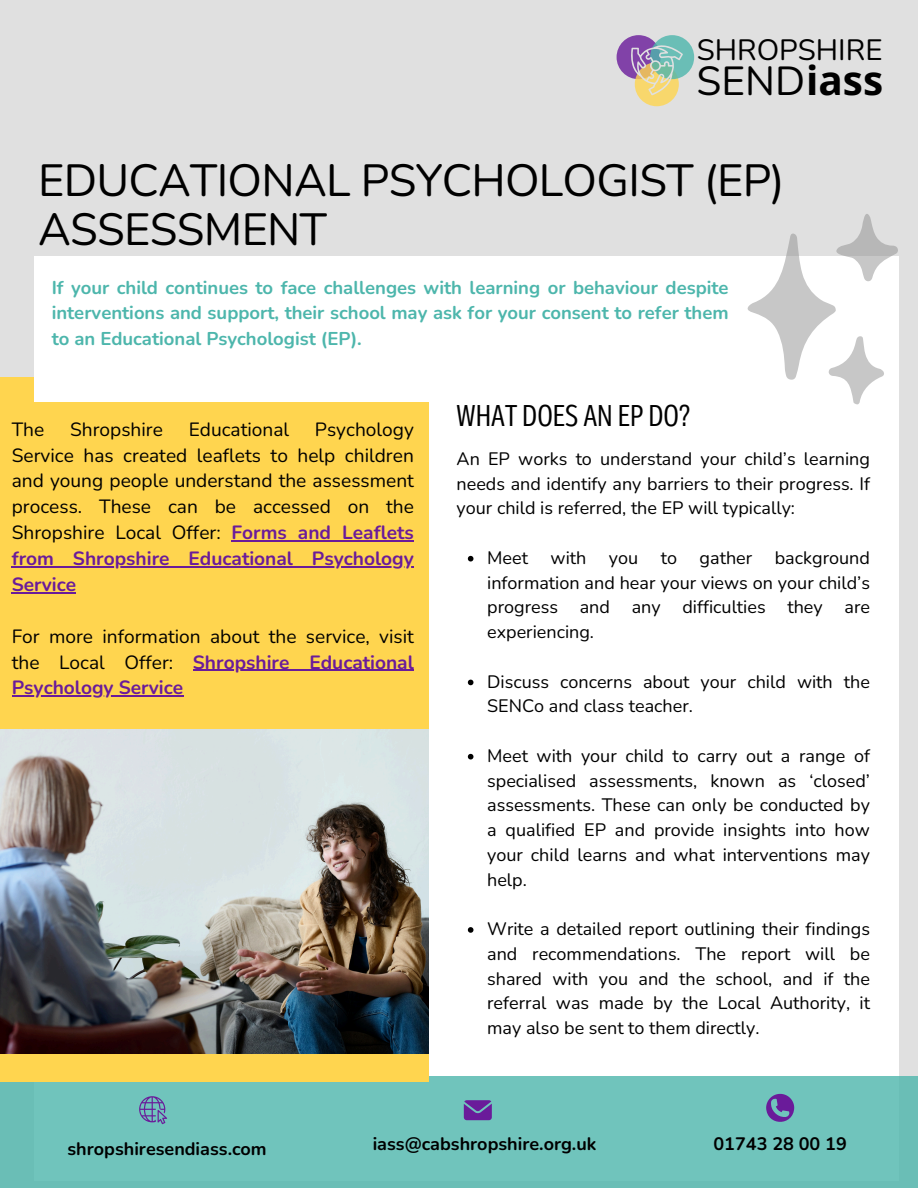
<style>
.page{position:relative;width:918px;height:1188px;background:#e0e0e0}
.page>*{position:absolute;margin:0;border:0;box-sizing:border-box;transform-origin:0 0}
.t1{font:45px/49.5px "Nunito";letter-spacing:-.015em;color:#000}
.t2{font:40.5px "Nunito";color:#000}
.t3{font:30px "Body Text Slim";color:#000}
.t4{font:29.4px "Nunito";color:#000}
.t5{font:19.2px/25.8px "Nunito";color:#000;text-align:justify}
.t6{font:700 19.2px "Nunito";color:#6a1b9a}
.t7{font:700 18.45px/25.8px "Nunito";color:#4db6ac;text-align:justify}
.t8{font:18px/24.8px "Nunito";color:#000;text-align:justify}
.t9{font:700 18px "Nunito";color:#000}
.s1{font-family:"Open Sans";font-weight:700}
.s2{font-weight:700;color:#6a1b9a}
</style>
<div class="page">
<div style="left:34px;top:256px;width:865px;height:925px;background:#fff"></div>
<div style="left:617px;top:35px;width:44px;height:44px;background:#8142a8;border-radius:50%"></div>
<div style="left:635px;top:62px;width:44px;height:44px;background:#f8d76c;border-radius:50%"></div>
<div style="left:650px;top:35px;width:44px;height:44px;background:#6abeb6;border-radius:50%"></div>
<svg style="left:631px;top:45px;width:52px;height:50px"></svg>
<div style="left:0;top:1077px;width:918px;height:111px;background:#70c4bc"></div>
<svg style="left:464px;top:1100px;width:28px;height:20px"></svg>
<svg style="left:766px;top:1094px;width:28px;height:28px"></svg>
<svg style="left:139px;top:1096px;width:28px;height:28px"></svg>
<div style="left:0;top:378px;width:429px;height:704px;background:#ffd54f"></div>
<div style="left:34px;top:259px;width:507px;height:143px;background:#fff"></div>
<hr style="left:232px;top:540px;width:182px;height:1px;background:#6a1b9a">
<hr style="left:12px;top:566px;width:322px;height:1px;background:#6a1b9a">
<hr style="left:334px;top:566px;width:41px;height:1px;background:#6a1b9a">
<hr style="left:375px;top:566px;width:39px;height:1px;background:#6a1b9a">
<hr style="left:12px;top:592px;width:64px;height:1px;background:#6a1b9a">
<hr style="left:193px;top:670px;width:221px;height:1px;background:#6a1b9a">
<hr style="left:12px;top:696px;width:171px;height:1px;background:#6a1b9a">
<svg style="left:468px;top:556px;width:5px;height:6px"></svg>
<svg style="left:468px;top:680px;width:5px;height:5px"></svg>
<svg style="left:468px;top:754px;width:5px;height:6px"></svg>
<svg style="left:468px;top:927px;width:5px;height:6px"></svg>
<img style="left:0;top:730px;width:429px;height:324px">
<svg style="left:747px;top:214px;width:151px;height:190px"></svg>
<h1 class="t4" style="left:697px;top:30px;width:187px">SHROPSHIRE</h1>
<h2 class="t2" style="left:697px;top:54px;width:188px">SEND<span class="s1">iass</span></h2>
<p class="t1" style="left:38px;top:156px;width:748px">EDUCATIONAL PSYCHOLOGIST (EP)<br>ASSESSMENT</p>
<p class="t7" style="left:52px;top:275px;width:678px">If your child continues to face challenges with learning or behaviour despite interventions and support, their school may ask for your consent to refer them to an Educational Psychologist (EP).</p>
<h3 class="t5" style="left:12px;top:416px;width:34px">The</h3>
<h3 class="t5" style="left:70px;top:416px;width:94px">Shropshire</h3>
<h3 class="t5" style="left:189px;top:416px;width:102px">Educational</h3>
<h3 class="t5" style="left:12px;top:416px;width:404px;text-indent:303px">Psychology Service has created leaflets to help children and young people understand the assessment process. These can be accessed on the Shropshire Local Offer: <span class="s2">Forms and Leaflets</span></h3>
<p class="t6" style="left:12px;top:546px;width:404px">from Shropshire Educational Psychology</p>
<h6 class="t6" style="left:12px;top:572px;width:66px">Service</h6>
<h6 class="t5" style="left:12px;top:623px;width:404px">For more information about the service, visit the Local Offer:</h6>
<p class="t6" style="left:193px;top:649px;width:222px">Shropshire Educational</p>
<p class="t6" style="left:12px;top:675px;width:173px">Psychology Service</p>
<h6 class="t3" style="left:457px;top:399px;width:235px">WHAT DOES AN EP DO?</h6>
<p class="t8" style="left:457px;top:446px;width:415px">An EP works to understand your child’s learning needs and identify any barriers to their progress. If your child is referred, the EP will typically:</p>
<p class="t8" style="left:487px;top:545px;width:42px">Meet</p>
<p class="t8" style="left:551px;top:545px;width:37px">with</p>
<p class="t8" style="left:609px;top:545px;width:31px">you</p>
<p class="t8" style="left:661px;top:545px;width:18px">to</p>
<p class="t8" style="left:700px;top:545px;width:54px">gather</p>
<p class="t8" style="left:487px;top:545px;width:384px;text-indent:288px">background information and hear your views on your child’s progress and any difficulties they are experiencing.</p>
<p class="t8" style="left:487px;top:669px;width:384px">Discuss concerns about your child with the<br>SENCo and class teacher.</p>
<p class="t8" style="left:487px;top:743px;width:384px">Meet with your child to carry out a range of specialised assessments, known as ‘closed’ assessments. These can only be conducted by a qualified EP and provide insights into how your child learns and what interventions may help.</p>
<h6 class="t8" style="left:487px;top:917px;width:384px">Write a detailed report outlining their findings and recommendations. The report will be shared with you and the school, and if the referral was made by the Local Authority, it may also be sent to them directly.</h6>
<p class="t9" style="left:68px;top:1137px;width:201px">shropshiresendiass.com</p>
<p class="t9" style="left:373px;top:1132px;width:225px">iass@cabshropshire.org.uk</p>
<p class="t9" style="left:713px;top:1132px;width:135px">01743 28 00 19</p>
</div>
